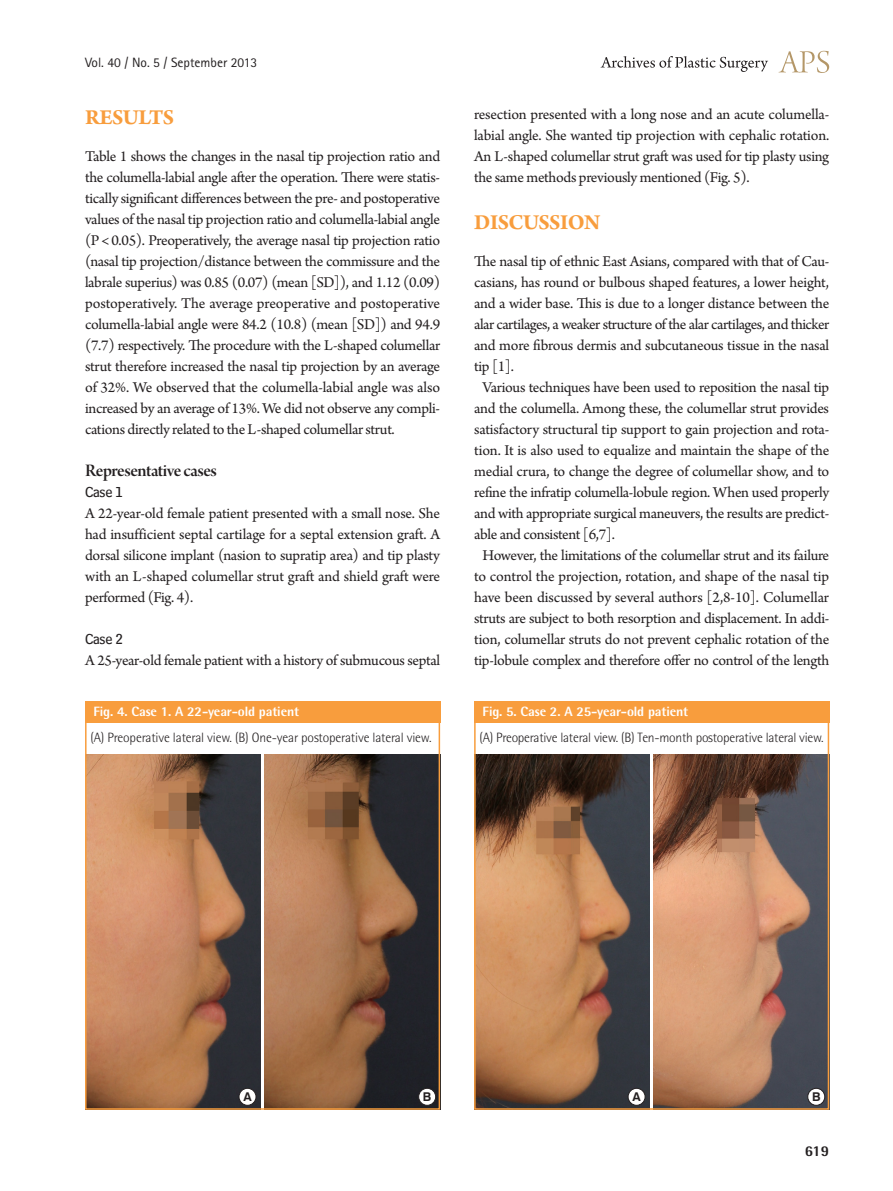
<style>
.page{position:relative;width:893px;height:1191px;background:#fff}
.page>*{position:absolute;margin:0;border:0;box-sizing:border-box;transform-origin:0 0}
.t1{font:700 22.5px "Arno Pro";letter-spacing:-.02em;color:#f89d3d}
.t2{font:18.75px "Arno Pro Smbd Display";letter-spacing:-.025em;color:#231f20}
.t3{font:15.75px/21px "Arno Pro";letter-spacing:-.02em;color:#231f20;text-align:justify}
.t4{font:15px "Bell Centennial Std Sub Capt";letter-spacing:-.02em;color:#231f20}
.t5{font:800 15px "Rotis Semi Sans Std";color:#231f20}
.t6{font:300 13.5px "Rotis Semi Sans Std";letter-spacing:-.015em;color:#231f20}
.t7{font:800 13.5px "Rotis Semi Sans Std";letter-spacing:-.01em;color:#fff}
.t8{font:13.5px "Rotis Sans Serif Std";color:#231f20}
.t9{font:700 12.15px "Swiss 721 BT";color:#231f20}
</style>
<div class="page">
<svg style="left:779px;top:51px;width:50px;height:22px"></svg>
<svg style="left:601px;top:56px;width:167px;height:16px"></svg>
<img style="left:88px;top:754px;width:172px;height:352px">
<img style="left:265px;top:754px;width:172px;height:352px">
<div style="left:239px;top:1088px;width:17px;height:17px;background:#fff;border-radius:50%"></div>
<div style="left:239px;top:1088px;width:17px;height:17px;border:1px solid #231f20;border-radius:50%"></div>
<div style="left:419px;top:1088px;width:17px;height:17px;background:#fff;border-radius:50%"></div>
<div style="left:418px;top:1088px;width:18px;height:17px;border:1px solid #231f20;border-radius:50%"></div>
<div style="left:85px;top:702px;width:355px;height:407px;border:2px solid #f89d3d"></div>
<div style="left:85px;top:702px;width:355px;height:21px;background:#f89d3d"></div>
<img style="left:477px;top:754px;width:172px;height:352px">
<img style="left:654px;top:754px;width:172px;height:352px">
<div style="left:628px;top:1088px;width:17px;height:17px;background:#fff;border-radius:50%"></div>
<div style="left:628px;top:1088px;width:17px;height:17px;border:1px solid #231f20;border-radius:50%"></div>
<div style="left:808px;top:1088px;width:17px;height:17px;background:#fff;border-radius:50%"></div>
<div style="left:807px;top:1088px;width:18px;height:17px;border:1px solid #231f20;border-radius:50%"></div>
<div style="left:474px;top:702px;width:355px;height:407px;border:2px solid #f89d3d"></div>
<div style="left:474px;top:702px;width:355px;height:21px;background:#f89d3d"></div>
<p class="t8" style="left:85px;top:54px;width:174px">Vol. 40 / No. 5 / September 2013</p>
<h1 class="t1" style="left:85px;top:105px;width:91px">RESULTS</h1>
<p class="t3" style="left:85px;top:147px;width:357px">Table 1 shows the changes in the nasal tip projection ratio and the columella-labial angle after the operation. There were statis&shy;tically significant differences between the pre- and postoperative values of the nasal tip projection ratio and columella-labial angle (P &lt; 0.05). Preoperatively, the average nasal tip projection ratio (nasal tip projection/distance between the commissure and the labrale superius) was 0.85 (0.07) (mean [SD]), and 1.12 (0.09) postoperatively. The average preoperative and postoperative columella-labial angle were 84.2 (10.8) (mean [SD]) and 94.9 (7.7) respectively. The procedure with the L-shaped columellar strut therefore increased the nasal tip projection by an average of 32%. We observed that the columella-labial angle was also increased by an average of 13%. We did not observe any compli&shy;cations directly related to the L-shaped columellar strut.</p>
<p class="t2" style="left:85px;top:460px;width:134px">Representative cases</p>
<p class="t4" style="left:85px;top:483px;width:40px">Case 1</p>
<p class="t3" style="left:85px;top:504px;width:357px">A 22-year-old female patient presented with a small nose. She had insufficient septal cartilage for a septal extension graft. A dorsal silicone implant (nasion to supratip area) and tip plasty with an L-shaped columellar strut graft and shield graft were performed (Fig. 4).</p>
<p class="t4" style="left:85px;top:630px;width:40px">Case 2</p>
<p class="t3" style="left:85px;top:651px;width:357px">A 25-year-old female patient with a history of submucous septal</p>
<p class="t7" style="left:94px;top:703px;width:207px">Fig. 4. Case 1. A 22-year-old patient</p>
<p class="t6" style="left:90px;top:730px;width:343px">(A) Preoperative lateral view. (B) One-year postoperative lateral view.</p>
<p class="t3" style="left:474px;top:105px;width:357px">resection presented with a long nose and an acute columella&shy;labial angle. She wanted tip projection with cephalic rotation.<br>An L-shaped columellar strut graft was used for tip plasty using the same methods previously mentioned (Fig. 5).</p>
<h1 class="t1" style="left:474px;top:210px;width:128px">DISCUSSION</h1>
<p class="t3" style="left:474px;top:252px;width:357px">The nasal tip of ethnic East Asians, compared with that of Cau-</p>
<p class="t3" style="left:474px;top:273px;width:356px">casians, has round or bulbous shaped features, a lower height,</p>
<p class="t3" style="left:474px;top:294px;width:357px">and a wider base. This is due to a longer distance between the</p>
<p class="t3" style="left:474px;top:315px;width:357px">alar cartilages, a weaker structure of the alar cartilages, and thicker</p>
<p class="t3" style="left:474px;top:336px;width:356px">and more fibrous dermis and subcutaneous tissue in the nasal</p>
<p class="t3" style="left:474px;top:357px;width:41px">tip [1].</p>
<p class="t3" style="left:483px;top:378px;width:348px">Various techniques have been used to reposition the nasal tip</p>
<p class="t3" style="left:474px;top:399px;width:356px">and the columella. Among these, the columellar strut provides</p>
<p class="t3" style="left:474px;top:420px;width:357px">satisfactory structural tip support to gain projection and rota-</p>
<p class="t3" style="left:474px;top:441px;width:357px">tion. It is also used to equalize and maintain the shape of the</p>
<p class="t3" style="left:474px;top:462px;width:357px">medial crura, to change the degree of columellar show, and to</p>
<p class="t3" style="left:474px;top:483px;width:357px">refine the infratip columella-lobule region. When used properly</p>
<p class="t3" style="left:474px;top:504px;width:357px">and with appropriate surgical maneuvers, the results are predict-</p>
<p class="t3" style="left:474px;top:525px;width:142px">able and consistent [6,7].</p>
<p class="t3" style="left:483px;top:546px;width:348px">However, the limitations of the columellar strut and its failure</p>
<p class="t3" style="left:474px;top:567px;width:357px">to control the projection, rotation, and shape of the nasal tip</p>
<p class="t3" style="left:474px;top:588px;width:356px">have been discussed by several authors [2,8-10]. Columellar</p>
<p class="t3" style="left:474px;top:609px;width:357px">struts are subject to both resorption and displacement. In addi-</p>
<p class="t3" style="left:474px;top:630px;width:357px">tion, columellar struts do not prevent cephalic rotation of the</p>
<p class="t3" style="left:474px;top:651px;width:357px">tip-lobule complex and therefore offer no control of the length</p>
<p class="t7" style="left:483px;top:703px;width:207px">Fig. 5. Case 2. A 25-year-old patient</p>
<p class="t6" style="left:479px;top:730px;width:346px">(A) Preoperative lateral view. (B) Ten-month postoperative lateral view.</p>
<p class="t9" style="left:243px;top:1089px;width:10px">A</p>
<p class="t9" style="left:423px;top:1089px;width:10px">B</p>
<p class="t9" style="left:632px;top:1089px;width:10px">A</p>
<p class="t9" style="left:812px;top:1089px;width:10px">B</p>
<p class="t5" style="left:805px;top:1141px;width:26px">619</p>
</div>
